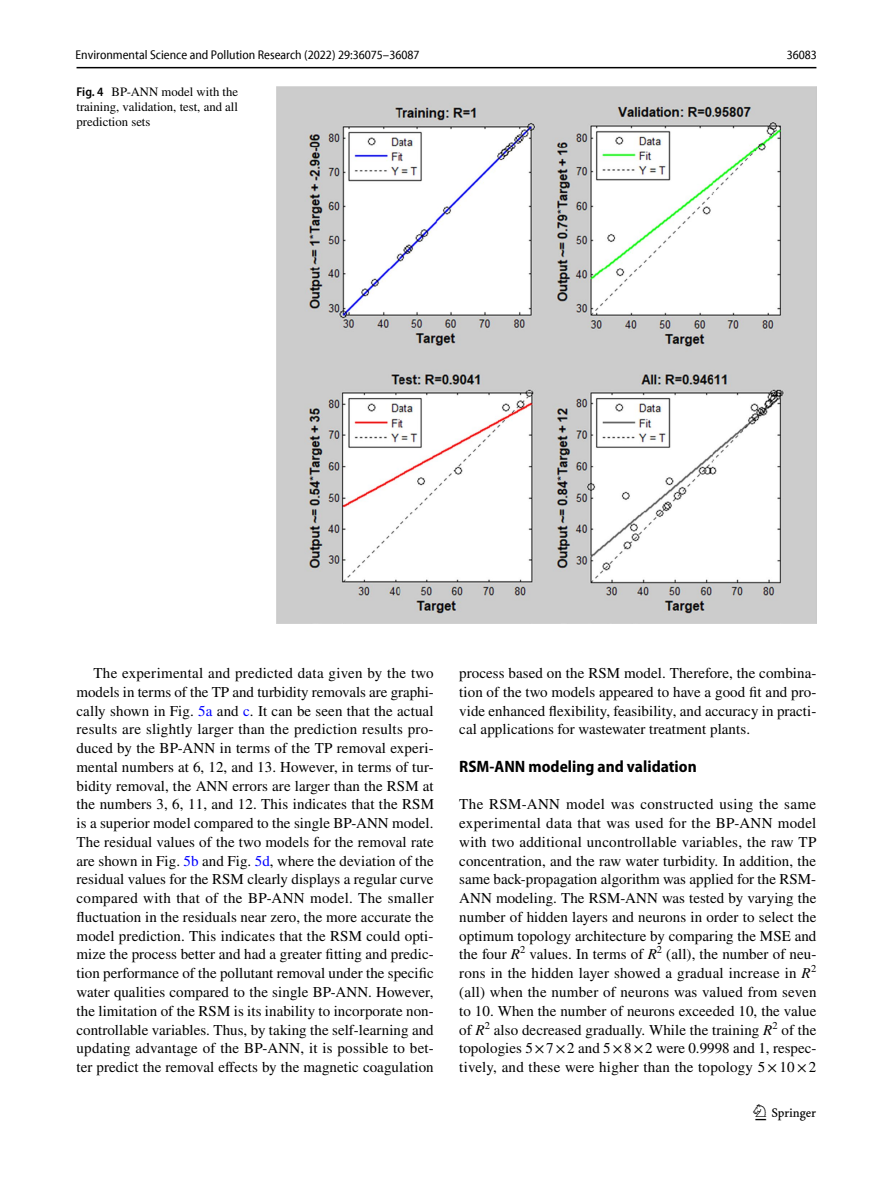
<style>
.page{position:relative;width:893px;height:1187px;background:#fff}
.page>*{position:absolute;margin:0;border:0;box-sizing:border-box;transform-origin:0 0}
.t1{font:22.5px "Springnew Regular 3";color:#000}
.t2{font:700 semi-condensed 16.5px "Myriad Pro";color:#000}
.t3{font:15px/18.8px "STIX";letter-spacing:.005em;color:#000;text-align:justify}
.t4{font:12.75px/15px "STIX";color:#000;text-align:justify}
.t5{font:semi-condensed 12.75px "Myriad Pro Unic";color:#000}
.s1{font-family:"Myriad Pro";font-weight:600;font-stretch:semi-condensed}
.s2{color:#00f}
.s3{font-style:italic}
</style>
<div class="page">
<hr style="left:77px;top:67px;width:739px;height:1px;background:#000">
<img style="left:276px;top:87px;width:540px;height:536px">
<p class="t5" style="left:76px;top:50px;width:346px">Environmental Science and Pollution Research (2022) 29:36075–36087</p>
<p class="t5" style="left:787px;top:50px;width:32px">36083</p>
<p class="t4" style="left:77px;top:85px;width:163px"><span class="s1">Fig. 4</span> BP-ANN model with the training, validation, test, and all prediction sets</p>
<p class="t3" style="left:77px;top:664px;width:359px;text-indent:17px">The experimental and predicted data given by the two models in terms of the TP and turbidity removals are graphi&shy;cally shown in Fig. <span class="s2">5a</span> and <span class="s2">c</span>. It can be seen that the actual results are slightly larger than the prediction results pro&shy;duced by the BP-ANN in terms of the TP removal experi&shy;mental numbers at 6, 12, and 13. However, in terms of tur&shy;bidity removal, the ANN errors are larger than the RSM at the numbers 3, 6, 11, and 12. This indicates that the RSM is a superior model compared to the single BP-ANN model.<br>The residual values of the two models for the removal rate are shown in Fig. <span class="s2">5b</span> and Fig. <span class="s2">5d</span>, where the deviation of the residual values for the RSM clearly displays a regular curve compared with that of the BP-ANN model. The smaller fluctuation in the residuals near zero, the more accurate the model prediction. This indicates that the RSM could opti&shy;mize the process better and had a greater fitting and predic&shy;tion performance of the pollutant removal under the specific water qualities compared to the single BP-ANN. However, the limitation of the RSM is its inability to incorporate non&shy;controllable variables. Thus, by taking the self-learning and updating advantage of the BP-ANN, it is possible to bet&shy;ter predict the removal effects by the magnetic coagulation</p>
<p class="t3" style="left:459px;top:664px;width:359px">process based on the RSM model. Therefore, the combina&shy;tion of the two models appeared to have a good fit and pro&shy;vide enhanced flexibility, feasibility, and accuracy in practi&shy;cal applications for wastewater treatment plants.</p>
<p class="t2" style="left:459px;top:757px;width:239px">RSM‑ANN modeling and validation</p>
<p class="t3" style="left:459px;top:796px;width:359px">The RSM-ANN model was constructed using the same experimental data that was used for the BP-ANN model with two additional uncontrollable variables, the raw TP concentration, and the raw water turbidity. In addition, the same back-propagation algorithm was applied for the RSM-ANN modeling. The RSM-ANN was tested by varying the number of hidden layers and neurons in order to select the optimum topology architecture by comparing the MSE and the four <span class="s3">R</span><sup>2</sup> values. In terms of <span class="s3">R</span><sup>2</sup> (all), the number of neu&shy;rons in the hidden layer showed a gradual increase in <span class="s3">R</span><sup>2 </sup>(all) when the number of neurons was valued from seven to 10. When the number of neurons exceeded 10, the value of <span class="s3">R</span><sup>2</sup> also decreased gradually. While the training <span class="s3">R</span><sup>2</sup> of the topologies 5×7×2 and 5×8×2 were 0.9998 and 1, respec&shy;tively, and these were higher than the topology 5×10×2</p>
<h1 class="t1" style="left:755px;top:1104px;width:62px">1 3</h1>
</div>
